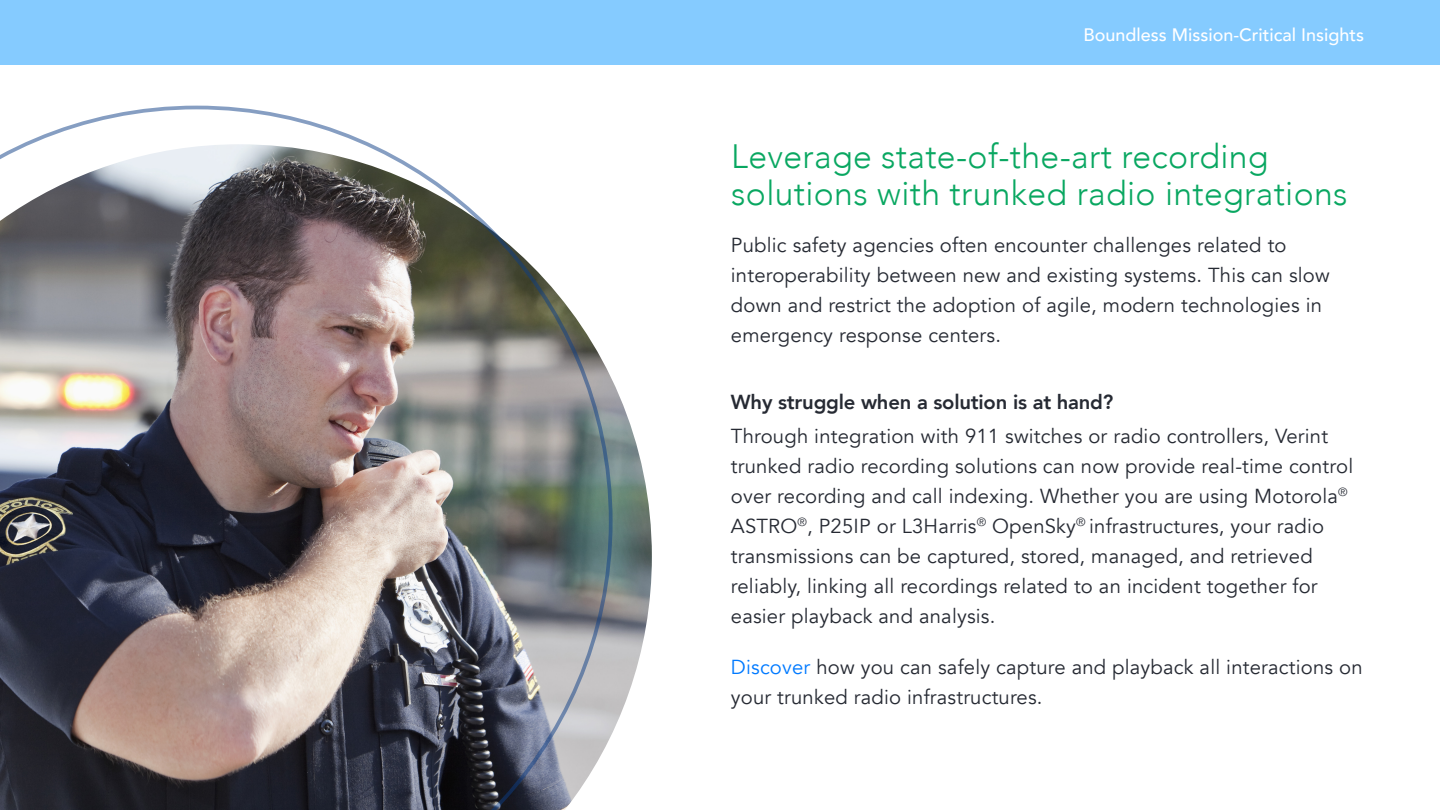
<style>
.page{position:relative;width:1440px;height:810px;background:#fff}
.page>*{position:absolute;margin:0;border:0;box-sizing:border-box;transform-origin:0 0}
.t1{font:300 33.75px/37.5px "Avenir";letter-spacing:.01em;color:#09a761}
.t2{font:20.25px/30px "Avenir";letter-spacing:.01em;color:#262a33}
.t3{font:800 20.25px "Avenir";letter-spacing:-.01em;color:#262a33}
.t4{font:500 18px "Avenir";color:#fff}
.s1{color:#007aff}
</style>
<div class="page">
<div style="left:0;top:0;width:1440px;height:64px;background:#85cbff"></div>
<img style="left:613px;top:382px;width:39px;height:349px">
<img style="left:0;top:106px;width:613px;height:704px">
<p class="t4" style="left:1083px;top:19px;width:282px">Boundless Mission-Critical Insights</p>
<h1 class="t1" style="left:731px;top:137px;width:618px">Leverage state-of-the-art recording solutions with trunked radio integrations</h1>
<p class="t2" style="left:731px;top:231px;width:600px">Public safety agencies often encounter challenges related to interoperability between new and existing systems. This can slow down and restrict the adoption of agile, modern technologies in emergency response centers.</p>
<p class="t3" style="left:731px;top:386px;width:384px">Why struggle when a solution is at hand?</p>
<p class="t2" style="left:731px;top:421px;width:624px">Through integration with 911 switches or radio controllers, Verint trunked radio recording solutions can now provide real-time control over recording and call indexing. Whether you are using Motorola<sup>® </sup>ASTRO<sup>®</sup>, P25IP or L3Harris<sup>®</sup> OpenSky<sup>®</sup> infrastructures, your radio transmissions can be captured, stored, managed, and retrieved reliably, linking all recordings related to an incident together for easier playback and analysis.</p>
<p class="t2" style="left:731px;top:653px;width:633px"><span class="s1">Discover</span> how you can safely capture and playback all interactions on your trunked radio infrastructures.</p>
</div>
